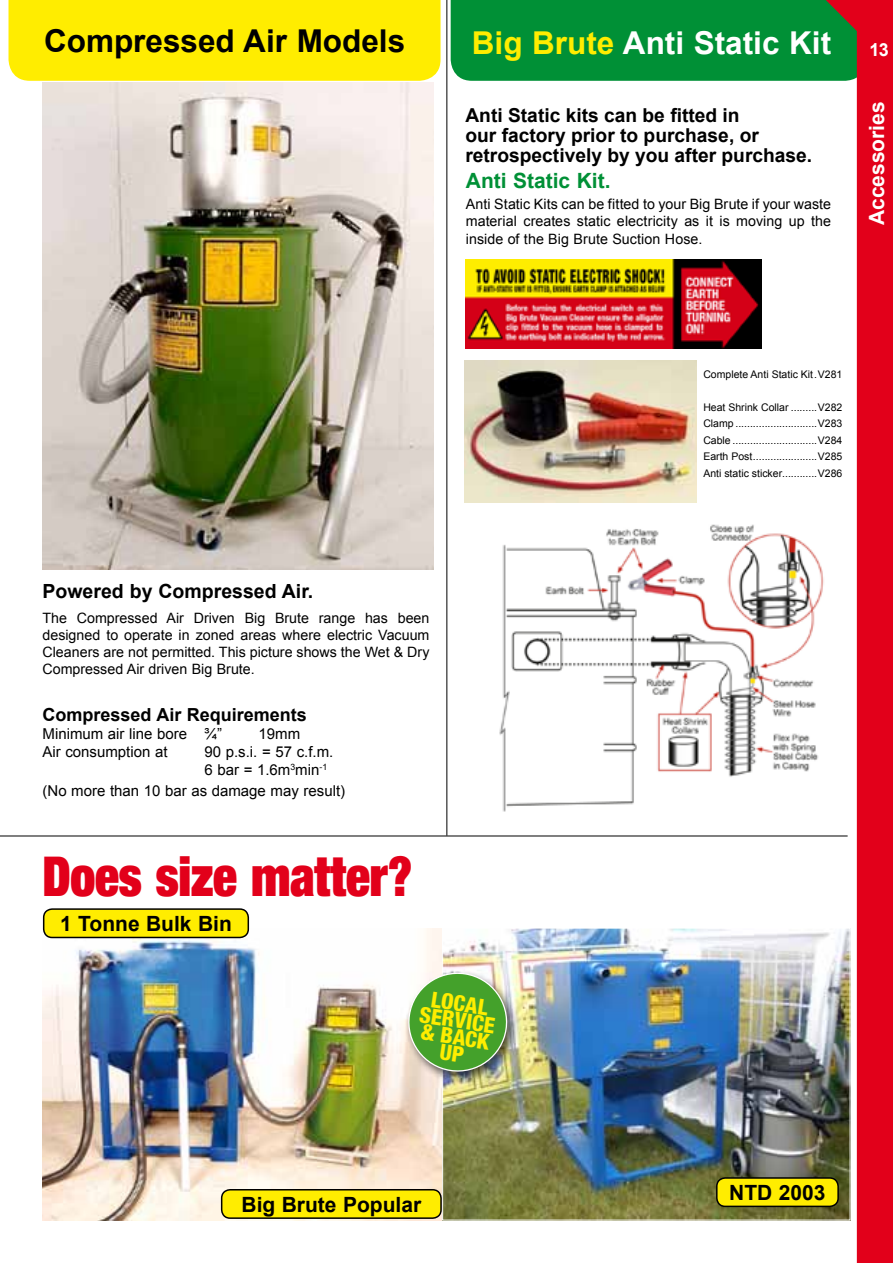
<style>
.page{position:relative;width:893px;height:1263px;background:#fff}
.page>*{position:absolute;margin:0;border:0;box-sizing:border-box;transform-origin:0 0}
.t1{font:900 expanded 55.05px "Helvetica Neue";letter-spacing:-.01em;color:#e2001a;scale:.9 1}
.t2{font:700 31.5px "Arial";color:#fff}
.t3{font:700 31.5px "Arial";color:#000}
.t4{font:800 condensed 21.9px/16.8px "Helvetica Neue";color:#ffed00;text-align:center}
.t5{font:700 21px "Arial";color:#000}
.t6{font:700 21px "Arial";color:#009036}
.t7{font:700 21px "Arial";color:#fff}
.t8{font:700 19.5px "Arial";color:#000}
.t9{font:700 19.2px/20.4px "Arial";color:#000}
.t10{font:700 18px "Arial";color:#000}
.t11{font:700 18px "Arial";color:#fff}
.t12{font:15px/18px "Arial";color:#000}
.t13{font:14.25px/17.1px "Arial";color:#000;text-align:justify}
.t14{font:10.5px/16.5px "Arial";color:#000;text-align:justify}
.s1{color:#ffed00}
</style>
<div class="page">
<div style="left:9px;top:0;width:432px;height:81px;background:#ffed00"></div>
<div style="left:451px;top:0;width:375px;height:81px;background:#009036"></div>
<hr style="left:446px;top:0;width:1px;height:836px;background:#000">
<hr style="left:0;top:836px;width:848px;height:1px;background:#000">
<img style="left:43px;top:928px;width:783px;height:292px">
<svg style="left:826px;top:0;width:67px;height:1263px;fill:#e2001a"></svg>
<div style="left:442px;top:928px;width:408px;height:292px;border:1px solid #fff"></div>
<div style="left:717px;top:1178px;width:121px;height:28px;background:#ffed00;border-radius:9px"></div>
<div style="left:716px;top:1177px;width:123px;height:30px;border:2px solid #000;border-radius:9px"></div>
<div style="left:222px;top:1190px;width:219px;height:28px;background:#ffed00;border-radius:9px"></div>
<div style="left:221px;top:1189px;width:221px;height:30px;border:2px solid #000;border-radius:9px"></div>
<div style="left:44px;top:909px;width:204px;height:28px;background:#ffed00;border-radius:9px"></div>
<div style="left:43px;top:908px;width:206px;height:30px;border:2px solid #000;border-radius:9px"></div>
<div style="left:404px;top:969px;width:115px;height:115px;background:#000;opacity:.63"></div>
<img style="left:404px;top:968px;width:107px;height:106px">
<img style="left:499px;top:509px;width:330px;height:313px">
<img style="left:465px;top:259px;width:296px;height:89px">
<img style="left:465px;top:360px;width:232px;height:142px">
<img style="left:43px;top:83px;width:391px;height:486px">
<h2 class="t3" style="left:44px;top:20px;width:363px">Compressed Air Models</h2>
<h2 class="t2" style="left:472px;top:22px;width:361px"><span class="s1">Big Brute</span> Anti Static Kit</h2>
<h3 class="t9" style="left:465px;top:105px;width:348px">Anti Static kits can be fitted in<br>our factory prior to purchase, or retrospectively by you after purchase.</h3>
<h3 class="t6" style="left:466px;top:167px;width:146px">Anti Static Kit.</h3>
<p class="t13" style="left:466px;top:196px;width:367px">Anti Static Kits can be fitted to your Big Brute if your waste material creates static electricity as it is moving up the inside of the Big Brute Suction Hose.</p>
<p class="t11" style="left:870px;top:37px;width:21px">13</p>
<h3 class="t7" style="left:863px;top:225px;width:125px;rotate:-90deg">Accessories</h3>
<h3 class="t8" style="left:43px;top:578px;width:272px">Powered by Compressed Air.</h3>
<p class="t13" style="left:43px;top:610px;width:388px">The Compressed Air Driven Big Brute range has been designed to operate in zoned areas where electric Vacuum Cleaners are not permitted. This picture shows the Wet &amp; Dry Compressed Air driven Big Brute.</p>
<p class="t10" style="left:43px;top:703px;width:266px">Compressed Air Requirements</p>
<p class="t12" style="left:43px;top:725px;width:181px">Minimum air line bore ¾”</p>
<p class="t12" style="left:259px;top:725px;width:43px">19mm</p>
<p class="t12" style="left:43px;top:743px;width:127px">Air consumption at</p>
<p class="t12" style="left:205px;top:743px;width:130px">90 p.s.i. = 57 c.f.m.<br>6 bar = 1.6m<sup>3</sup>min<sup>-1</sup></p>
<p class="t12" style="left:43px;top:782px;width:304px">(No more than 10 bar as damage may result)</p>
<h1 class="t1" style="left:43px;top:841px;width:413px">Does size matter?</h1>
<h3 class="t5" style="left:60px;top:910px;width:173px">1 Tonne Bulk Bin</h3>
<h3 class="t4" style="left:423px;top:989px;width:78px;rotate:8deg">LOCAL<br>SERVICE &amp; BACK<br>UP</h3>
<h3 class="t5" style="left:241px;top:1191px;width:181px">Big Brute Popular</h3>
<p class="t14" style="left:703px;top:366px;width:140px">Complete Anti Static Kit.V281</p>
<p class="t14" style="left:703px;top:399px;width:140px">Heat Shrink Collar .........V282<br>Clamp ............................V283<br>Cable .............................V284<br>Earth Post......................V285<br>Anti static sticker............V286</p>
<h3 class="t5" style="left:729px;top:1179px;width:98px">NTD 2003</h3>
</div>
